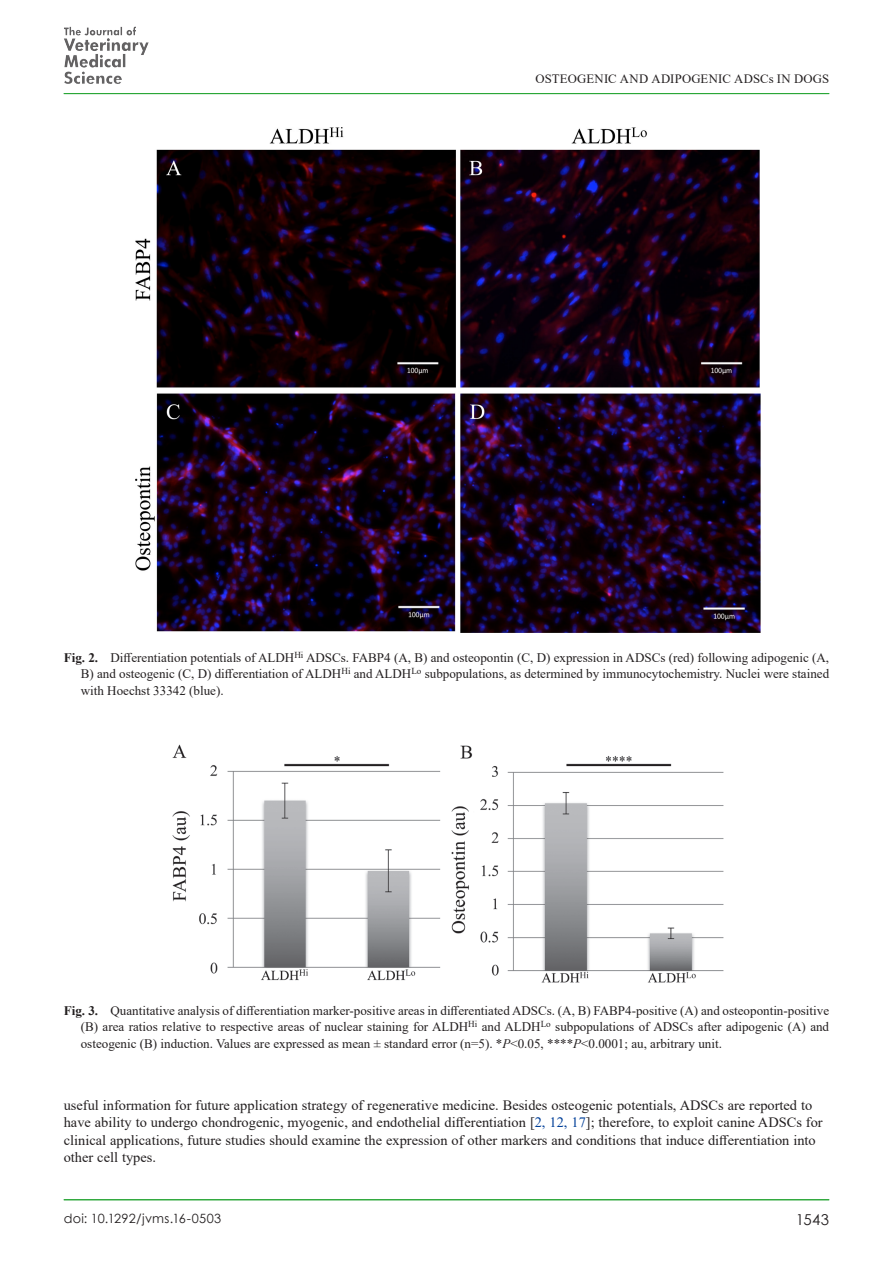
<style>
.page{position:relative;width:893px;height:1263px;background:#fff}
.page>*{position:absolute;margin:0;border:0;box-sizing:border-box;transform-origin:0 0}
.t1{font:15px "Century Gothic";color:#231f20}
.t2{font:14.25px/17.2px "Times New Roman";color:#231f20}
.t3{font:13.05px/16.5px "Times New Roman";color:#231f20;text-align:justify}
.t4{font:12.75px "Times New Roman";letter-spacing:.015em;color:#231f20}
.t5{font:12.75px "Century Gothic";letter-spacing:.02em;color:#231f20}
.s1{font-weight:700}
.s2{font-style:italic}
.s3{color:#003f98}
</style>
<div class="page">
<img style="left:64px;top:27px;width:74px;height:24px">
<hr style="left:64px;top:93px;width:765px;height:1px;background:#2aa738">
<hr style="left:64px;top:1199px;width:765px;height:1px;background:#2aa738">
<img style="left:136px;top:128px;width:624px;height:505px">
<img style="left:172px;top:744px;width:552px;height:238px">
<p class="t4" style="left:536px;top:70px;width:295px">OSTEOGENIC AND ADIPOGENIC ADSCs IN DOGS</p>
<p class="t3" style="left:81px;top:649px;width:750px;text-indent:-17px"><span class="s1">Fig. 2.</span> Differentiation potentials of ALDH<sup>Hi</sup> ADSCs. FABP4 (A, B) and osteopontin (C, D) expression in ADSCs (red) following adipogenic (A, B) and osteogenic (C, D) differentiation of ALDH<sup>Hi</sup> and ALDH<sup>Lo</sup> subpopulations, as determined by immunocytochemistry. Nuclei were stained with Hoechst 33342 (blue).</p>
<p class="t3" style="left:81px;top:1001px;width:750px;text-indent:-17px"><span class="s1">Fig. 3.</span> Quantitative analysis of differentiation marker-positive areas in differentiated ADSCs. (A, B) FABP4-positive (A) and osteopontin-positive (B) area ratios relative to respective areas of nuclear staining for ALDH<sup>Hi</sup> and ALDH<sup>Lo</sup> subpopulations of ADSCs after adipogenic (A) and osteogenic (B) induction. Values are expressed as mean ± standard error (n=5). *<span class="s2">P</span>&lt;0.05, ****<span class="s2">P</span>&lt;0.0001; au, arbitrary unit.</p>
<p class="t2" style="left:64px;top:1096px;width:760px">useful information for future application strategy of regenerative medicine. Besides osteogenic potentials, ADSCs are reported to have ability to undergo chondrogenic, myogenic, and endothelial differentiation [<span class="s3">2, 12, 17</span>]; therefore, to exploit canine ADSCs for clinical applications, future studies should examine the expression of other markers and conditions that induce differentiation into other cell types.</p>
<p class="t5" style="left:64px;top:1209px;width:159px">doi: 10.1292/jvms.16-0503</p>
<p class="t1" style="left:796px;top:1209px;width:35px">1543</p>
</div>
